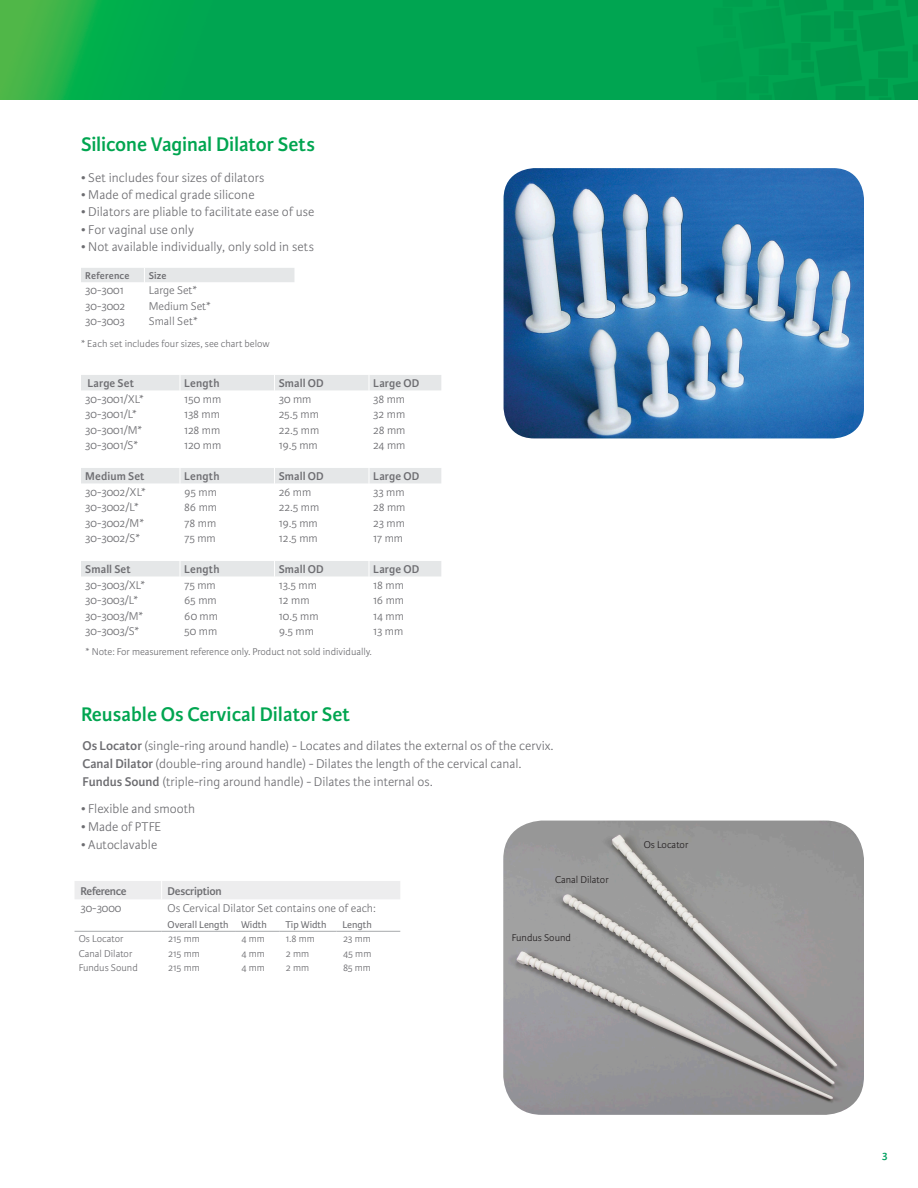
<style>
.page{position:relative;width:918px;height:1188px;background:#fff}
.page>*{position:absolute;margin:0;border:0;box-sizing:border-box;transform-origin:0 0}
.t1{font:600 21px "Karmina Sans";letter-spacing:-.005em;color:#00a550}
.t2{font:300 13.5px/18px "Karmina Sans";color:#6d6d71}
.t3{font:300 12px "Karmina Sans";color:#6d6d71}
.t4{font:600 12px "Karmina Sans";letter-spacing:.01em;color:#6d6d71}
.t5{font:600 12px "Karmina Sans";letter-spacing:-.02em;color:#6d6d71}
.t6{font:600 12px "Karmina Sans";letter-spacing:-.03em;color:#6d6d71}
.t7{font:600 12px "Karmina Sans";color:#00a05f}
.t8{font:300 10.5px "Karmina Sans";color:#6d6d71}
.t9{font:10.5px "Karmina Sans";color:#6d6d71}
.t10{font:300 10.5px "Karmina Sans";color:#231f20}
.t11{font:600 10.5px "Karmina Sans";letter-spacing:.01em;color:#6d6d71}
.s1{font-weight:600}
</style>
<div class="page">
<img style="left:0;top:0;width:918px;height:100px">
<svg style="left:81px;top:375px;width:360px;height:201px"></svg>
<svg style="left:180px;top:375px;width:1px;height:201px"></svg>
<svg style="left:274px;top:375px;width:1px;height:201px"></svg>
<svg style="left:369px;top:375px;width:1px;height:201px"></svg>
<img style="left:504px;top:168px;width:360px;height:270px">
<div style="left:81px;top:268px;width:213px;height:14px;background:#e5e7e8"></div>
<hr style="left:75px;top:931px;width:87px;height:1px;background:#a7a9ac">
<hr style="left:162px;top:931px;width:73px;height:1px;background:#a7a9ac">
<hr style="left:235px;top:931px;width:44px;height:1px;background:#a7a9ac">
<hr style="left:279px;top:931px;width:58px;height:1px;background:#a7a9ac">
<hr style="left:337px;top:931px;width:63px;height:1px;background:#a7a9ac">
<div style="left:75px;top:881px;width:325px;height:18px;background:#ededee"></div>
<img style="left:503px;top:821px;width:361px;height:294px">
<h1 class="t1" style="left:81px;top:132px;width:235px">Silicone Vaginal Dilator Sets</h1>
<p class="t2" style="left:81px;top:169px;width:185px">• Set includes four sizes of dilators</p>
<p class="t2" style="left:81px;top:186px;width:175px">• Made of medical grade silicone</p>
<p class="t2" style="left:81px;top:203px;width:235px">• Dilators are pliable to facilitate ease of use</p>
<p class="t2" style="left:81px;top:221px;width:115px">• For vaginal use only</p>
<p class="t2" style="left:81px;top:238px;width:235px">• Not available individually, only sold in sets</p>
<p class="t11" style="left:85px;top:270px;width:46px">Reference</p>
<p class="t11" style="left:149px;top:270px;width:19px">Size</p>
<p class="t3" style="left:85px;top:284px;width:40px">30-3001</p>
<p class="t3" style="left:149px;top:284px;width:50px">Large Set*</p>
<p class="t3" style="left:85px;top:300px;width:42px">30-3002</p>
<p class="t3" style="left:149px;top:300px;width:64px">Medium Set*</p>
<p class="t3" style="left:85px;top:315px;width:41px">30-3003</p>
<p class="t3" style="left:149px;top:315px;width:51px">Small Set*</p>
<p class="t8" style="left:81px;top:338px;width:190px">* Each set includes four sizes, see chart below</p>
<p class="t4" style="left:87px;top:377px;width:48px">Large Set</p>
<p class="t4" style="left:184px;top:377px;width:37px">Length</p>
<p class="t4" style="left:279px;top:377px;width:46px">Small OD</p>
<p class="t4" style="left:373px;top:377px;width:47px">Large OD</p>
<p class="t3" style="left:85px;top:392px;width:60px">30-3001/XL*</p>
<p class="t3" style="left:184px;top:392px;width:38px">150 mm</p>
<p class="t3" style="left:279px;top:392px;width:34px">30 mm</p>
<p class="t3" style="left:373px;top:392px;width:33px">38 mm</p>
<p class="t3" style="left:85px;top:408px;width:53px">30-3001/L*</p>
<p class="t3" style="left:184px;top:408px;width:37px">138 mm</p>
<p class="t3" style="left:279px;top:408px;width:42px">25.5 mm</p>
<p class="t3" style="left:373px;top:408px;width:33px">32 mm</p>
<p class="t3" style="left:85px;top:423px;width:58px">30-3001/M*</p>
<p class="t3" style="left:184px;top:423px;width:38px">128 mm</p>
<p class="t3" style="left:279px;top:423px;width:42px">22.5 mm</p>
<p class="t3" style="left:373px;top:423px;width:34px">28 mm</p>
<p class="t3" style="left:85px;top:439px;width:54px">30-3001/S*</p>
<p class="t3" style="left:184px;top:439px;width:39px">120 mm</p>
<p class="t3" style="left:279px;top:439px;width:41px">19.5 mm</p>
<p class="t3" style="left:373px;top:439px;width:34px">24 mm</p>
<p class="t4" style="left:85px;top:470px;width:61px">Medium Set</p>
<p class="t4" style="left:184px;top:470px;width:37px">Length</p>
<p class="t4" style="left:279px;top:470px;width:46px">Small OD</p>
<p class="t4" style="left:373px;top:470px;width:47px">Large OD</p>
<p class="t3" style="left:85px;top:485px;width:62px">30-3002/XL*</p>
<p class="t3" style="left:184px;top:485px;width:34px">95 mm</p>
<p class="t3" style="left:279px;top:485px;width:34px">26 mm</p>
<p class="t3" style="left:373px;top:485px;width:33px">33 mm</p>
<p class="t3" style="left:85px;top:501px;width:55px">30-3002/L*</p>
<p class="t3" style="left:184px;top:501px;width:34px">86 mm</p>
<p class="t3" style="left:279px;top:501px;width:42px">22.5 mm</p>
<p class="t3" style="left:373px;top:501px;width:34px">28 mm</p>
<p class="t3" style="left:85px;top:516px;width:60px">30-3002/M*</p>
<p class="t3" style="left:184px;top:516px;width:33px">78 mm</p>
<p class="t3" style="left:279px;top:516px;width:41px">19.5 mm</p>
<p class="t3" style="left:373px;top:516px;width:33px">23 mm</p>
<p class="t3" style="left:85px;top:532px;width:56px">30-3002/S*</p>
<p class="t3" style="left:184px;top:532px;width:33px">75 mm</p>
<p class="t3" style="left:279px;top:532px;width:40px">12.5 mm</p>
<p class="t3" style="left:373px;top:532px;width:31px">17 mm</p>
<p class="t4" style="left:85px;top:563px;width:47px">Small Set</p>
<p class="t4" style="left:184px;top:563px;width:37px">Length</p>
<p class="t4" style="left:279px;top:563px;width:46px">Small OD</p>
<p class="t4" style="left:373px;top:563px;width:47px">Large OD</p>
<p class="t3" style="left:85px;top:578px;width:61px">30-3003/XL*</p>
<p class="t3" style="left:184px;top:578px;width:33px">75 mm</p>
<p class="t3" style="left:279px;top:578px;width:40px">13.5 mm</p>
<p class="t3" style="left:373px;top:578px;width:32px">18 mm</p>
<p class="t3" style="left:85px;top:594px;width:54px">30-3003/L*</p>
<p class="t3" style="left:184px;top:594px;width:34px">65 mm</p>
<p class="t3" style="left:279px;top:594px;width:32px">12 mm</p>
<p class="t3" style="left:373px;top:594px;width:32px">16 mm</p>
<p class="t3" style="left:85px;top:609px;width:60px">30-3003/M*</p>
<p class="t3" style="left:184px;top:609px;width:35px">60 mm</p>
<p class="t3" style="left:279px;top:609px;width:41px">10.5 mm</p>
<p class="t3" style="left:373px;top:609px;width:32px">14 mm</p>
<p class="t3" style="left:85px;top:625px;width:55px">30-3003/S*</p>
<p class="t3" style="left:184px;top:625px;width:34px">50 mm</p>
<p class="t3" style="left:279px;top:625px;width:37px">9.5 mm</p>
<p class="t3" style="left:373px;top:625px;width:32px">13 mm</p>
<p class="t8" style="left:86px;top:646px;width:288px">* Note: For measurement reference only. Product not sold individually.</p>
<h1 class="t1" style="left:81px;top:702px;width:271px">Reusable Os Cervical Dilator Set</h1>
<p class="t2" style="left:82px;top:737px;width:473px"><span class="s1">Os Locator</span> (single-ring around handle) - Locates and dilates the external os of the cervix.<br><span class="s1">Canal Dilator</span> (double-ring around handle) - Dilates the length of the cervical canal.<br><span class="s1">Fundus Sound</span> (triple-ring around handle) - Dilates the internal os.</p>
<p class="t2" style="left:81px;top:800px;width:116px">• Flexible and smooth</p>
<p class="t2" style="left:81px;top:818px;width:82px">• Made of PTFE</p>
<p class="t2" style="left:81px;top:836px;width:78px">• Autoclavable</p>
<p class="t6" style="left:81px;top:884px;width:48px">Reference</p>
<p class="t5" style="left:168px;top:884px;width:56px">Description</p>
<p class="t3" style="left:81px;top:901px;width:42px">30-3000</p>
<p class="t3" style="left:168px;top:901px;width:210px">Os Cervical Dilator Set contains one of each:</p>
<p class="t9" style="left:168px;top:919px;width:101px">Overall Length Width</p>
<p class="t9" style="left:285px;top:919px;width:43px">Tip Width</p>
<p class="t9" style="left:343px;top:919px;width:31px">Length</p>
<p class="t8" style="left:79px;top:933px;width:46px">Os Locator</p>
<p class="t8" style="left:168px;top:933px;width:33px">215 mm</p>
<p class="t8" style="left:242px;top:933px;width:25px">4 mm</p>
<p class="t8" style="left:286px;top:933px;width:31px">1.8 mm</p>
<p class="t8" style="left:343px;top:933px;width:29px">23 mm</p>
<p class="t8" style="left:79px;top:948px;width:55px">Canal Dilator</p>
<p class="t8" style="left:168px;top:948px;width:33px">215 mm</p>
<p class="t8" style="left:242px;top:948px;width:25px">4 mm</p>
<p class="t8" style="left:286px;top:948px;width:25px">2 mm</p>
<p class="t8" style="left:343px;top:948px;width:30px">45 mm</p>
<p class="t8" style="left:79px;top:962px;width:60px">Fundus Sound</p>
<p class="t8" style="left:168px;top:962px;width:33px">215 mm</p>
<p class="t8" style="left:242px;top:962px;width:25px">4 mm</p>
<p class="t8" style="left:286px;top:962px;width:25px">2 mm</p>
<p class="t8" style="left:343px;top:962px;width:30px">85 mm</p>
<p class="t10" style="left:555px;top:874px;width:55px">Canal Dilator</p>
<p class="t10" style="left:512px;top:932px;width:60px">Fundus Sound</p>
<p class="t10" style="left:644px;top:839px;width:46px">Os Locator</p>
<p class="t7" style="left:882px;top:1148px;width:7px">3</p>
</div>
